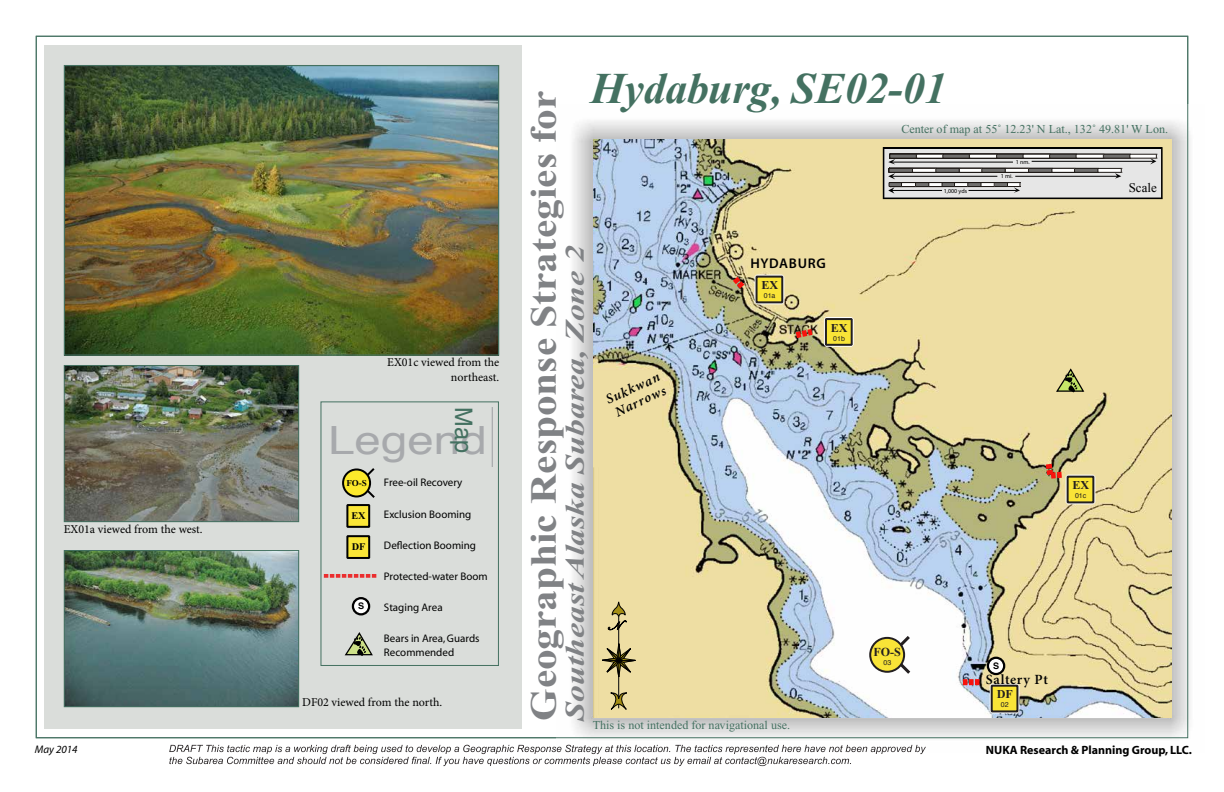
<style>
.page{position:relative;width:1224px;height:792px;background:#fff}
.page>*{position:absolute;margin:0;border:0;box-sizing:border-box;transform-origin:0 0}
.t1{font:italic 700 44px "Times New Roman";letter-spacing:-.005em;color:#447161}
.t2{font:38.9px "Helvetica";color:#a7a9ac;scale:1.22 1}
.t3{font:700 37px "Times New Roman";color:#808285;scale:1.12 1}
.t4{font:italic 700 27px "Times New Roman";color:#808285;scale:1.25 1}
.t5{font:24.1px "Helvetica";color:#447161}
.t6{font:italic 600 14.1px/15.1px "Minion Pro";color:#000}
.t7{font:600 14.1px "Minion Pro";letter-spacing:.05em;color:#000}
.t8{font:600 14.1px "Myriad Pro";letter-spacing:.05em;color:#000}
.t9{font:13.1px "Times New Roman";color:#000}
.t10{font:12.1px "Times New Roman";color:#447161}
.t11{font:700 12.1px "Times New Roman";color:#231f20}
.t12{font:700 12.1px "Times New Roman";color:#231f20}
.t13{font:12px/14.4px "Minion Pro";color:#000;text-align:right}
.t14{font:700 12px "Myriad";color:#000}
.t15{font:11px/13.2px "Myriad";color:#000}
.t16{font:italic 11px "Myriad";color:#000}
.t17{font:700 10.2px "Times New Roman";color:#000}
.t18{font:700 9px "Times New Roman";color:#000}
.t19{font:700 9px "Helvetica";color:#000}
.t20{font:7px "Helvetica";color:#231f20}
.t21{font:6px "Myriad Pro";color:#000}
</style>
<div class="page">
<img style="left:556px;top:105px;width:634px;height:640px">
<div style="left:45px;top:45px;width:477px;height:684px;background:#daddda"></div>
<svg style="left:169px;top:745px;width:757px;height:21px"></svg>
<img style="left:593px;top:139px;width:579px;height:579px">
<svg style="left:883px;top:147px;width:280px;height:52px;background:#adadac"></svg>
<svg style="left:1055px;top:365px;width:30px;height:28px"></svg>
<svg style="left:727px;top:270px;width:24px;height:25px"></svg>
<svg style="left:789px;top:325px;width:30px;height:17px"></svg>
<svg style="left:963px;top:679px;width:18px;height:6px"></svg>
<div style="left:868px;top:636px;width:38px;height:38px;border:4px solid #fff;border-radius:50%"></div>
<svg style="left:870px;top:631px;width:45px;height:47px"></svg>
<div style="left:870px;top:638px;width:34px;height:34px;background:#f9e437;border-radius:50%"></div>
<div style="left:869px;top:637px;width:36px;height:36px;border:2px solid #231f20;border-radius:50%"></div>
<svg style="left:1042px;top:457px;width:52px;height:46px;background:#c4ae7e"></svg>
<div style="left:1068px;top:477px;width:25px;height:25px;background:#f9e437"></div>
<div style="left:1067px;top:476px;width:27px;height:27px;border:2px solid #231f20"></div>
<div style="left:757px;top:277px;width:25px;height:25px;background:#f9e437"></div>
<div style="left:756px;top:276px;width:27px;height:27px;border:2px solid #231f20"></div>
<div style="left:824px;top:317px;width:30px;height:30px;border:4px solid #fff"></div>
<div style="left:826px;top:319px;width:26px;height:26px;background:#f9e437"></div>
<div style="left:825px;top:318px;width:28px;height:28px;border:2px solid #231f20"></div>
<div style="left:992px;top:686px;width:25px;height:25px;background:#f9e437"></div>
<div style="left:991px;top:685px;width:27px;height:27px;border:2px solid #231f20"></div>
<div style="left:988px;top:658px;width:16px;height:16px;background:#fff;border-radius:50%"></div>
<div style="left:987px;top:657px;width:18px;height:18px;border:2px solid #000;border-radius:50%"></div>
<hr style="left:618px;top:615px;width:1px;height:93px;background:#000">
<svg style="left:598px;top:639px;width:41px;height:42px;background:#bfb17f"></svg>
<svg style="left:610px;top:693px;width:17px;height:17px"></svg>
<svg style="left:608px;top:602px;width:19px;height:28px"></svg>
<svg style="left:345px;top:633px;width:28px;height:23px"></svg>
<svg style="left:324px;top:574px;width:53px;height:4px"></svg>
<div style="left:347px;top:505px;width:22px;height:22px;background:#fae637"></div>
<div style="left:346px;top:504px;width:24px;height:24px;border:2px solid #000"></div>
<div style="left:347px;top:536px;width:22px;height:22px;background:#fae637"></div>
<div style="left:346px;top:535px;width:24px;height:24px;border:2px solid #000"></div>
<div style="left:353px;top:598px;width:16px;height:16px;background:#fff;border-radius:50%"></div>
<div style="left:352px;top:597px;width:18px;height:18px;border:2px solid #000;border-radius:50%"></div>
<img style="left:66px;top:67px;width:431px;height:287px">
<div style="left:64px;top:65px;width:435px;height:291px;border:1px solid #447161"></div>
<img style="left:66px;top:367px;width:231px;height:153px">
<div style="left:64px;top:365px;width:235px;height:157px;border:1px solid #447161"></div>
<img style="left:66px;top:552px;width:231px;height:153px">
<div style="left:64px;top:550px;width:235px;height:157px;border:1px solid #447161"></div>
<div style="left:321px;top:402px;width:178px;height:264px;border:1px solid #447161"></div>
<svg style="left:342px;top:407px;width:150px;height:91px"></svg>
<p class="t13" style="left:64px;top:522px;width:140px">EX01a viewed from the west.</p>
<p class="t13" style="left:387px;top:355px;width:114px">EX01c viewed from the northeast.</p>
<h3 class="t5" style="left:482px;top:407px;width:47px;rotate:90deg">Map</h3>
<h2 class="t2" style="left:328px;top:410px;width:132px">Legend</h2>
<p class="t18" style="left:346px;top:478px;width:22px">FO-S</p>
<p class="t15" style="left:384px;top:477px;width:80px">Free-oil Recovery</p>
<p class="t15" style="left:384px;top:508px;width:89px">Exclusion Booming</p>
<p class="t15" style="left:384px;top:539px;width:94px">Deflection Booming</p>
<p class="t15" style="left:384px;top:570px;width:105px">Protected-water Boom</p>
<p class="t15" style="left:384px;top:601px;width:60px">Staging Area</p>
<p class="t15" style="left:384px;top:633px;width:97px">Bears in Area, Guards<br>Recommended</p>
<p class="t17" style="left:352px;top:510px;width:16px">EX</p>
<p class="t17" style="left:352px;top:541px;width:15px">DF</p>
<p class="t19" style="left:358px;top:600px;width:8px">S</p>
<p class="t13" style="left:302px;top:695px;width:142px">DF02 viewed from the north.</p>
<h1 class="t1" style="left:590px;top:65px;width:358px">Hydaburg, SE02-01</h1>
<p class="t10" style="left:901px;top:123px;width:268px">Center of map at 55˚ 12.23' N Lat., 132˚ 49.81' W Lon.</p>
<h3 class="t3" style="left:523px;top:720px;width:564px;rotate:-90deg">Geographic Response Strategies for</h3>
<p class="t21" style="left:1016px;top:158px;width:15px">1 nm.</p>
<p class="t21" style="left:1001px;top:172px;width:14px">1 mi.</p>
<p class="t9" style="left:1129px;top:179px;width:29px">Scale</p>
<p class="t21" style="left:944px;top:187px;width:25px">1,000 yds</p>
<h3 class="t4" style="left:560px;top:720px;width:381px;rotate:-90deg">Southeast Alaska Subarea, Zone 2</h3>
<p class="t8" style="left:751px;top:254px;width:77px">HYDABURG</p>
<p class="t11" style="left:761px;top:279px;width:18px">EX</p>
<p class="t20" style="left:764px;top:290px;width:13px">01a</p>
<p class="t20" style="left:766px;top:290px;width:9px">02</p>
<p class="t11" style="left:831px;top:321px;width:18px">EX</p>
<p class="t20" style="left:833px;top:333px;width:13px">01b</p>
<p class="t20" style="left:835px;top:333px;width:9px">02</p>
<p class="t6" style="left:603px;top:393px;width:59px;rotate:-25deg">Sukkwan<br>Narrows</p>
<p class="t11" style="left:1073px;top:479px;width:18px">EX</p>
<p class="t20" style="left:1075px;top:490px;width:13px">01c</p>
<p class="t20" style="left:1077px;top:490px;width:9px">02</p>
<p class="t12" style="left:873px;top:644px;width:29px">FO-S</p>
<p class="t20" style="left:884px;top:658px;width:9px">013</p>
<p class="t19" style="left:993px;top:659px;width:8px">S</p>
<p class="t7" style="left:986px;top:670px;width:64px">Saltery Pt</p>
<p class="t11" style="left:997px;top:688px;width:18px">EX</p>
<p class="t11" style="left:997px;top:688px;width:18px">DF</p>
<p class="t20" style="left:1001px;top:699px;width:9px">02</p>
<p class="t10" style="left:593px;top:719px;width:199px">This is not intended for navigational use.</p>
<p class="t16" style="left:35px;top:744px;width:44px">May 2014</p>
<p class="t14" style="left:986px;top:744px;width:208px">NUKA Research &amp; Planning Group, LLC.</p>
</div>
